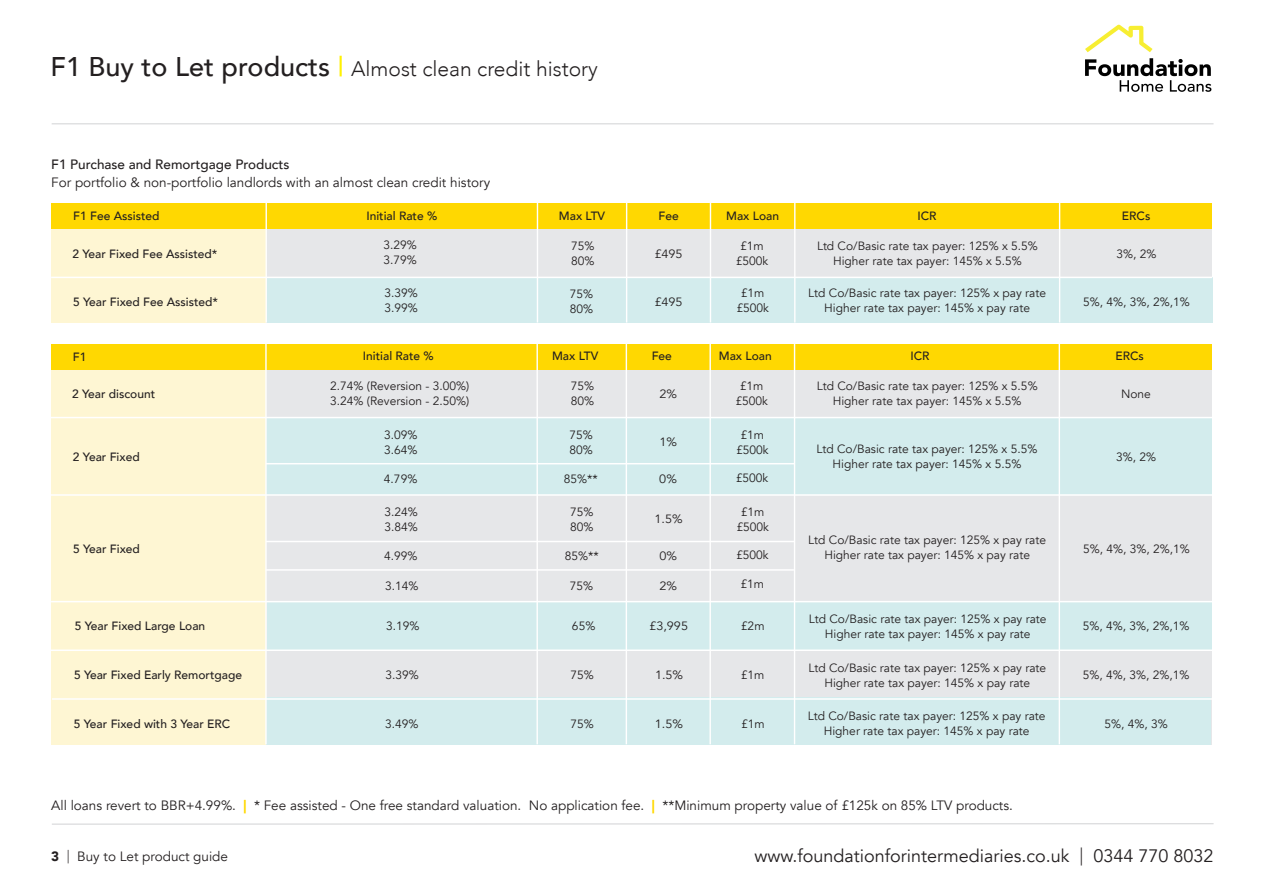
<style>
.page{position:relative;width:1263px;height:893px;background:#fff}
.page>*{position:absolute;margin:0;border:0;box-sizing:border-box;transform-origin:0 0}
.t1{font:300 21px "Avenir";color:#231f20}
.t2{font:18px "Avenir";color:#231f20}
.t3{font:13.5px "Avenir";color:#231f20}
.t4{font:500 13.5px "Avenir";color:#231f20}
.t5{font:900 13.5px "Avenir";color:#231f20}
.t6{font:12px/15px "Avenir";color:#231f20;text-align:center}
.t7{font:500 12px "Avenir";color:#231f20}
.t8{font:12px "Avenir";color:#231f20;scale:1.05 1}
.s1{font-weight:500;font-size:27px}
.s2{font-weight:500;font-size:27px;color:#fff101}
.s3{font-weight:900;color:#ffd801}
.s4{font-weight:300}
</style>
<div class="page">
<svg style="left:1085px;top:58px;width:126px;height:34px"></svg>
<svg style="left:1085px;top:25px;width:67px;height:27px"></svg>
<hr style="left:52px;top:123px;width:1161px;height:1px;background:#d1d2d4">
<hr style="left:52px;top:823px;width:1161px;height:1px;background:#d1d2d4">
<div style="left:265px;top:229px;width:947px;height:94px;background:#e6e7e9"></div>
<div style="left:267px;top:277px;width:945px;height:46px;background:#d3eced"></div>
<div style="left:51px;top:229px;width:214px;height:94px;background:#fef6d3"></div>
<div style="left:51px;top:203px;width:1161px;height:26px;background:#ffd801"></div>
<hr style="left:537px;top:200px;width:1px;height:123px;background:#fff">
<hr style="left:626px;top:200px;width:1px;height:123px;background:#fff">
<hr style="left:1059px;top:200px;width:1px;height:123px;background:#fff">
<hr style="left:794px;top:200px;width:1px;height:123px;background:#fff">
<hr style="left:710px;top:200px;width:1px;height:123px;background:#fff">
<hr style="left:265px;top:200px;width:2px;height:123px;background:#fff">
<hr style="left:51px;top:277px;width:1161px;height:1px;background:#fff">
<div style="left:265px;top:369px;width:946px;height:375px;background:#e6e7e9"></div>
<div style="left:267px;top:602px;width:945px;height:48px;background:#d3eced"></div>
<div style="left:266px;top:697px;width:945px;height:47px;background:#d3eced"></div>
<div style="left:267px;top:418px;width:945px;height:77px;background:#d3eced"></div>
<div style="left:51px;top:369px;width:214px;height:375px;background:#fef6d3"></div>
<div style="left:51px;top:344px;width:1161px;height:25px;background:#ffd801"></div>
<hr style="left:1059px;top:339px;width:1px;height:405px;background:#fff">
<hr style="left:794px;top:339px;width:1px;height:405px;background:#fff">
<hr style="left:51px;top:417px;width:1161px;height:1px;background:#fff">
<hr style="left:48px;top:494px;width:1164px;height:2px;background:#fff">
<hr style="left:536px;top:339px;width:2px;height:405px;background:#fff">
<hr style="left:626px;top:339px;width:1px;height:405px;background:#fff">
<hr style="left:709px;top:339px;width:2px;height:405px;background:#fff">
<hr style="left:265px;top:339px;width:2px;height:405px;background:#fff">
<hr style="left:266px;top:463px;width:528px;height:1px;background:#fff">
<hr style="left:266px;top:541px;width:528px;height:1px;background:#fff">
<hr style="left:266px;top:569px;width:528px;height:2px;background:#fff">
<hr style="left:51px;top:601px;width:1164px;height:1px;background:#fff">
<hr style="left:50px;top:649px;width:1162px;height:2px;background:#fff">
<hr style="left:52px;top:698px;width:1160px;height:2px;background:#fff">
<h1 class="t1" style="left:51px;top:56px;width:549px"><span class="s1">F1 Buy to Let products</span> <span class="s2">|</span> Almost clean credit history</h1>
<p class="t4" style="left:51px;top:152px;width:240px">F1 Purchase and Remortgage Products</p>
<p class="t3" style="left:51px;top:174px;width:440px">For portfolio &amp; non-portfolio landlords with an almost clean credit history</p>
<p class="t7" style="left:73px;top:206px;width:88px">F1 Fee Assisted</p>
<p class="t7" style="left:366px;top:206px;width:72px">Initial Rate %</p>
<p class="t7" style="left:559px;top:206px;width:48px">Max LTV</p>
<p class="t7" style="left:658px;top:206px;width:22px">Fee</p>
<p class="t7" style="left:726px;top:206px;width:54px">Max Loan</p>
<p class="t7" style="left:917px;top:206px;width:21px">ICR</p>
<p class="t7" style="left:1122px;top:206px;width:30px">ERCs</p>
<p class="t6" style="left:571px;top:239px;width:25px;text-align:left">75%<br>80%</p>
<p class="t8" style="left:654px;top:246px;width:28px">£495</p>
<p class="t6" style="left:736px;top:239px;width:34px">£1m £500k</p>
<p class="t6" style="left:817px;top:238px;width:222px">Ltd Co/Basic rate tax payer: 125% x 5.5%<br>Higher rate tax payer: 145% x 5.5%</p>
<p class="t6" style="left:808px;top:285px;width:239px">Ltd Co/Basic rate tax payer: 125% x pay rate<br>Higher rate tax payer: 145% x pay rate</p>
<p class="t6" style="left:383px;top:238px;width:35px;text-align:left">3.29%<br>3.79%</p>
<p class="t7" style="left:73px;top:243px;width:146px">2 Year Fixed Fee Assisted*</p>
<p class="t7" style="left:73px;top:291px;width:146px">5 Year Fixed Fee Assisted*</p>
<p class="t6" style="left:1116px;top:246px;width:42px">3%, 2%</p>
<p class="t6" style="left:384px;top:286px;width:35px;text-align:left">3.39%<br>3.99%</p>
<p class="t6" style="left:570px;top:286px;width:25px;text-align:left">75%<br>80%</p>
<p class="t6" style="left:736px;top:286px;width:34px">£1m £500k</p>
<p class="t8" style="left:654px;top:295px;width:28px">£495</p>
<p class="t6" style="left:1083px;top:295px;width:108px">5%, 4%, 3%, 2%,1%</p>
<p class="t7" style="left:73px;top:346px;width:15px">F1</p>
<p class="t7" style="left:363px;top:346px;width:72px">Initial Rate %</p>
<p class="t7" style="left:552px;top:346px;width:48px">Max LTV</p>
<p class="t7" style="left:652px;top:346px;width:22px">Fee</p>
<p class="t7" style="left:719px;top:346px;width:54px">Max Loan</p>
<p class="t7" style="left:910px;top:346px;width:21px">ICR</p>
<p class="t7" style="left:1115px;top:346px;width:30px">ERCs</p>
<p class="t7" style="left:72px;top:383px;width:84px">2 Year discount</p>
<p class="t7" style="left:73px;top:446px;width:68px">2 Year Fixed</p>
<p class="t6" style="left:330px;top:379px;width:140px;text-align:left">2.74% (Reversion - 3.00%)<br>3.24% (Reversion - 2.50%)</p>
<p class="t6" style="left:384px;top:427px;width:35px;text-align:left">3.09%<br>3.64%</p>
<p class="t6" style="left:571px;top:379px;width:25px;text-align:left">75%<br>80%</p>
<p class="t8" style="left:659px;top:387px;width:18px">2%</p>
<p class="t6" style="left:735px;top:379px;width:34px">£1m £500k</p>
<p class="t6" style="left:569px;top:427px;width:25px;text-align:left">75%<br>80%</p>
<p class="t6" style="left:736px;top:427px;width:34px">£1m £500k</p>
<p class="t8" style="left:659px;top:435px;width:18px">1%</p>
<p class="t6" style="left:384px;top:471px;width:35px">4.79%</p>
<p class="t6" style="left:564px;top:471px;width:35px">85%**</p>
<p class="t8" style="left:659px;top:471px;width:18px">0%</p>
<p class="t6" style="left:736px;top:470px;width:34px">£500k</p>
<p class="t6" style="left:570px;top:505px;width:25px;text-align:left">75%<br>80%</p>
<p class="t6" style="left:736px;top:505px;width:34px">£1m £500k</p>
<p class="t6" style="left:384px;top:505px;width:35px;text-align:left">3.24%<br>3.84%</p>
<p class="t8" style="left:654px;top:512px;width:28px">1.5%</p>
<p class="t6" style="left:817px;top:378px;width:222px">Ltd Co/Basic rate tax payer: 125% x 5.5%<br>Higher rate tax payer: 145% x 5.5%</p>
<p class="t6" style="left:816px;top:442px;width:222px">Ltd Co/Basic rate tax payer: 125% x 5.5%<br>Higher rate tax payer: 145% x 5.5%</p>
<p class="t6" style="left:1121px;top:386px;width:31px">None</p>
<p class="t6" style="left:1116px;top:449px;width:42px">3%, 2%</p>
<p class="t7" style="left:73px;top:538px;width:68px">5 Year Fixed</p>
<p class="t6" style="left:808px;top:532px;width:239px">Ltd Co/Basic rate tax payer: 125% x pay rate</p>
<p class="t6" style="left:384px;top:549px;width:35px">4.99%</p>
<p class="t6" style="left:565px;top:549px;width:35px">85%**</p>
<p class="t8" style="left:660px;top:549px;width:18px">0%</p>
<p class="t6" style="left:736px;top:547px;width:34px">£500k</p>
<p class="t6" style="left:824px;top:547px;width:207px">Higher rate tax payer: 145% x pay rate</p>
<p class="t6" style="left:385px;top:578px;width:35px">3.14%</p>
<p class="t6" style="left:570px;top:578px;width:25px">75%</p>
<p class="t8" style="left:659px;top:578px;width:18px">2%</p>
<p class="t6" style="left:741px;top:577px;width:25px">£1m</p>
<p class="t6" style="left:1083px;top:541px;width:108px">5%, 4%, 3%, 2%,1%</p>
<p class="t6" style="left:809px;top:611px;width:239px">Ltd Co/Basic rate tax payer: 125% x pay rate<br>Higher rate tax payer: 145% x pay rate</p>
<p class="t7" style="left:75px;top:616px;width:132px">5 Year Fixed Large Loan</p>
<p class="t6" style="left:386px;top:619px;width:35px">3.19%</p>
<p class="t8" style="left:649px;top:619px;width:38px">£3,995</p>
<p class="t6" style="left:741px;top:619px;width:25px">£2m</p>
<p class="t6" style="left:1083px;top:619px;width:108px">5%, 4%, 3%, 2%,1%</p>
<p class="t6" style="left:572px;top:619px;width:25px">65%</p>
<p class="t7" style="left:74px;top:665px;width:170px">5 Year Fixed Early Remortgage</p>
<p class="t6" style="left:385px;top:668px;width:35px">3.39%</p>
<p class="t6" style="left:571px;top:668px;width:25px">75%</p>
<p class="t8" style="left:655px;top:668px;width:28px">1.5%</p>
<p class="t6" style="left:741px;top:668px;width:25px">£1m</p>
<p class="t6" style="left:808px;top:660px;width:239px">Ltd Co/Basic rate tax payer: 125% x pay rate<br>Higher rate tax payer: 145% x pay rate</p>
<p class="t6" style="left:1083px;top:668px;width:108px">5%, 4%, 3%, 2%,1%</p>
<p class="t6" style="left:808px;top:709px;width:239px">Ltd Co/Basic rate tax payer: 125% x pay rate<br>Higher rate tax payer: 145% x pay rate</p>
<p class="t7" style="left:74px;top:713px;width:158px">5 Year Fixed with 3 Year ERC</p>
<p class="t6" style="left:1104px;top:716px;width:65px">5%, 4%, 3%</p>
<p class="t6" style="left:385px;top:716px;width:35px">3.49%</p>
<p class="t6" style="left:571px;top:716px;width:25px">75%</p>
<p class="t8" style="left:655px;top:716px;width:28px">1.5%</p>
<p class="t6" style="left:741px;top:716px;width:25px">£1m</p>
<p class="t3" style="left:51px;top:797px;width:963px">All loans revert to BBR+4.99%. <span class="s3">|</span> * Fee assisted - One free standard valuation. No application fee. <span class="s3">|</span> **Minimum property value of £125k on 85% LTV products.</p>
<p class="t5" style="left:51px;top:845px;width:9px">3</p>
<h2 class="t2" style="left:754px;top:845px;width:461px">www.foundationforintermediaries.co.uk <span class="s4">|</span> 0344 770 8032</h2>
<p class="t3" style="left:67px;top:848px;width:163px"><span class="s4">|</span> Buy to Let product guide</p>
</div>
